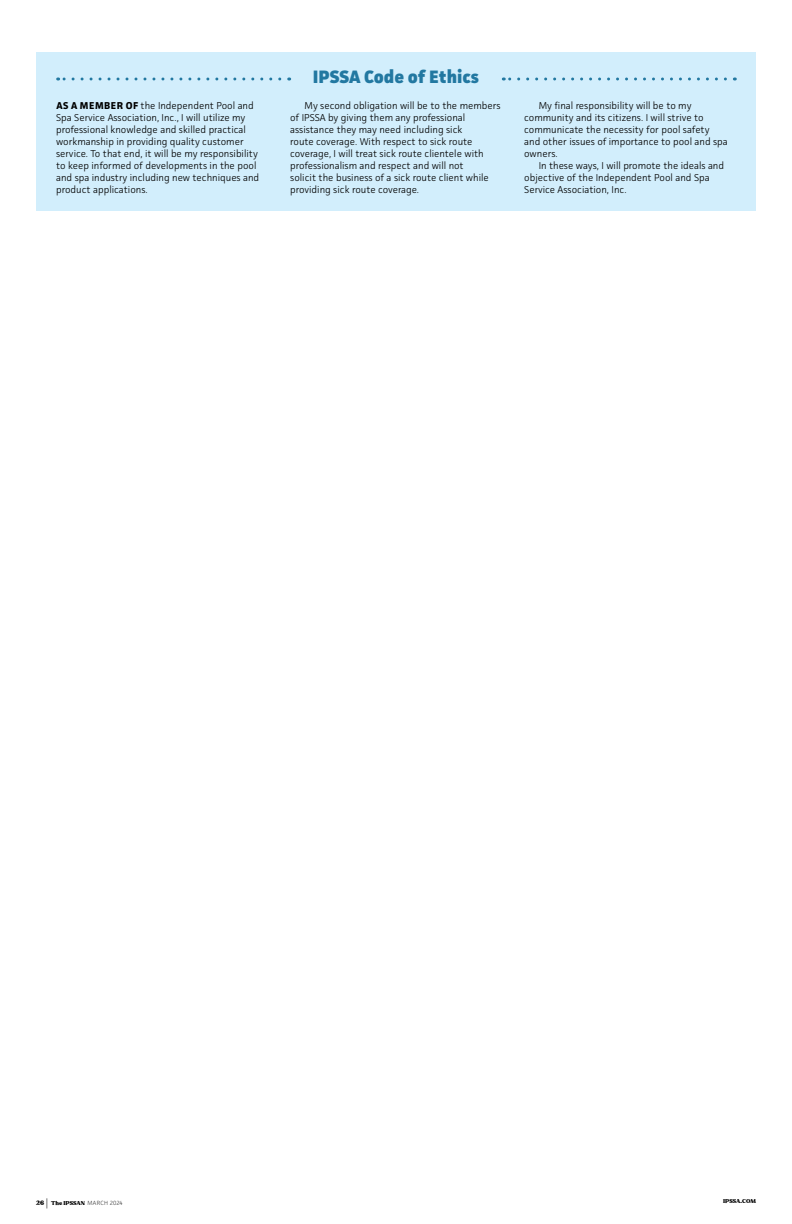
<style>
.page{position:relative;width:792px;height:1224px;background:#fff}
.page>*{position:absolute;margin:0;border:0;box-sizing:border-box;transform-origin:0 0}
.t1{font:800 18px "Facit";color:#2278a1}
.t2{font:300 10px/12px "Facit";color:#000}
.t3{font:800 7px "Notulen Serif Display";color:#000}
.s1{font-weight:700}
.s2{font-size:8px}
.s3{font-family:"Facit";font-weight:200;font-size:10px}
.s4{font-family:"Facit";font-weight:200;font-size:6px}
</style>
<div class="page">
<div style="left:36px;top:52px;width:720px;height:158px;background:#d2eefc"></div>
<svg style="left:58px;top:78px;width:222px;height:2px"></svg>
<svg style="left:503px;top:78px;width:222px;height:2px"></svg>
<h1 class="t1" style="left:313px;top:66px;width:168px">IPSSA Code of Ethics</h1>
<p class="t2" style="left:56px;top:99px;width:205px"><span class="s1">AS A MEMBER OF</span> the Independent Pool and Spa Service Association, Inc., I will utilize my professional knowledge and skilled practical workmanship in providing quality customer service. To that end, it will be my responsibility to keep informed of developments in the pool and spa industry including new techniques and product applications.</p>
<p class="t2" style="left:290px;top:99px;width:212px;text-indent:14px">My second obligation will be to the members of IPSSA by giving them any professional assistance they may need including sick<br>route coverage. With respect to sick route coverage, I will treat sick route clientele with professionalism and respect and will not<br>solicit the business of a sick route client while providing sick route coverage.</p>
<p class="t2" style="left:524px;top:99px;width:205px;text-indent:14px">My final responsibility will be to my community and its citizens. I will strive to communicate the necessity for pool safety and other issues of importance to pool and spa owners.</p>
<p class="t2" style="left:524px;top:159px;width:201px;text-indent:14px">In these ways, I will promote the ideals and objective of the Independent Pool and Spa<br>Service Association, Inc.</p>
<p class="t3" style="left:36px;top:1200px;width:88px"><span class="s2">26</span> <span class="s3">|</span> The IPSSAN <span class="s4">MARCH 2024</span></p>
<p class="t3" style="left:723px;top:1197px;width:34px">IPSSA.COM</p>
</div>
